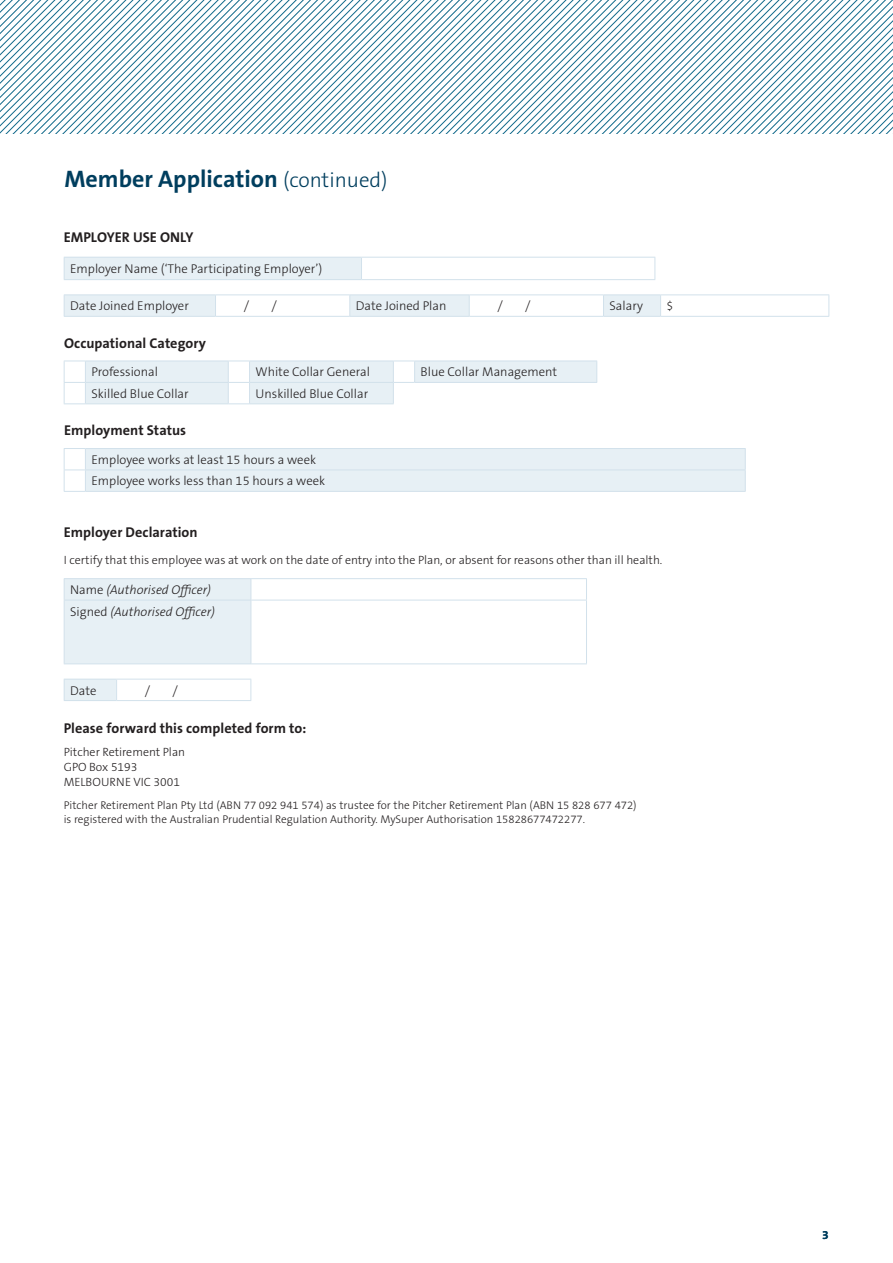
<style>
.page{position:relative;width:893px;height:1263px;background:#fff}
.page>*{position:absolute;margin:0;border:0;box-sizing:border-box;transform-origin:0 0}
.Heading{font:700 24px "The Sans B W7";color:#003e5e}
.Body_Copy{font:700 14.25px "The Sans B W7";color:#231f20}
.Body_Copy-2{font:300 12.75px "The Sans B W3";color:#231f20}
.Body_Copy-3{font:italic 300 12.75px "The Sans B W3";color:#231f20}
.Body_Copy-4{font:300 12px/15px "The Sans B W3";color:#231f20}
.Heading-2{font:700 12px "The Sans B W7";color:#003e5e}
.t1{font:300 11.25px/14.2px "The Sans B W3";color:#231f20}
.s1{font-family:"The Sans B W3";font-weight:300;font-size:21px}
.s2{font-style:normal}
</style>
<div class="page">
<svg style="left:0;top:0;width:893px;height:134px"></svg>
<div style="left:64px;top:257px;width:297px;height:23px;background:#e7f0f5"></div>
<svg style="left:64px;top:258px;width:1px;height:21px"></svg>
<hr style="left:64px;top:257px;width:297px;height:1px;background:#d2e1eb">
<svg style="left:361px;top:258px;width:1px;height:21px"></svg>
<hr style="left:361px;top:257px;width:294px;height:1px;background:#d2e1eb">
<svg style="left:654px;top:258px;width:1px;height:21px"></svg>
<hr style="left:64px;top:279px;width:297px;height:1px;background:#d2e1eb">
<hr style="left:361px;top:279px;width:294px;height:1px;background:#d2e1eb">
<hr style="left:64px;top:294px;width:152px;height:1px;background:#d2e1eb">
<hr style="left:216px;top:294px;width:134px;height:1px;background:#d2e1eb">
<hr style="left:64px;top:316px;width:152px;height:1px;background:#d2e1eb">
<hr style="left:350px;top:294px;width:119px;height:1px;background:#d2e1eb">
<hr style="left:469px;top:294px;width:134px;height:1px;background:#d2e1eb">
<hr style="left:216px;top:316px;width:134px;height:1px;background:#d2e1eb">
<hr style="left:603px;top:294px;width:58px;height:1px;background:#d2e1eb">
<hr style="left:661px;top:294px;width:168px;height:1px;background:#d2e1eb">
<svg style="left:64px;top:295px;width:765px;height:21px"></svg>
<hr style="left:350px;top:316px;width:119px;height:1px;background:#d2e1eb">
<hr style="left:469px;top:316px;width:134px;height:1px;background:#d2e1eb">
<hr style="left:603px;top:316px;width:58px;height:1px;background:#d2e1eb">
<hr style="left:661px;top:316px;width:168px;height:1px;background:#d2e1eb">
<svg style="left:64px;top:361px;width:533px;height:43px"></svg>
<hr style="left:250px;top:403px;width:144px;height:1px;background:#d2e1eb">
<svg style="left:64px;top:448px;width:682px;height:44px;background:#e6eff4"></svg>
<hr style="left:85px;top:491px;width:661px;height:1px;background:#d2e1eb">
<hr style="left:64px;top:578px;width:187px;height:1px;background:#d2e1eb">
<hr style="left:251px;top:578px;width:336px;height:1px;background:#d2e1eb">
<svg style="left:64px;top:579px;width:523px;height:84px"></svg>
<hr style="left:64px;top:600px;width:1px;height:63px;background:#d2e1eb">
<hr style="left:64px;top:600px;width:187px;height:1px;background:#d2e1eb">
<hr style="left:251px;top:600px;width:1px;height:63px;background:#d2e1eb">
<hr style="left:251px;top:600px;width:336px;height:1px;background:#d2e1eb">
<hr style="left:586px;top:600px;width:1px;height:63px;background:#d2e1eb">
<hr style="left:64px;top:663px;width:187px;height:1px;background:#d2e1eb">
<hr style="left:251px;top:663px;width:336px;height:1px;background:#d2e1eb">
<div style="left:64px;top:679px;width:53px;height:21px;background:#e7f0f5"></div>
<svg style="left:64px;top:680px;width:1px;height:20px"></svg>
<hr style="left:64px;top:679px;width:53px;height:1px;background:#d2e1eb">
<svg style="left:116px;top:679px;width:1px;height:21px"></svg>
<hr style="left:117px;top:679px;width:134px;height:1px;background:#d2e1eb">
<svg style="left:250px;top:679px;width:1px;height:21px"></svg>
<hr style="left:64px;top:700px;width:53px;height:1px;background:#d2e1eb">
<hr style="left:117px;top:700px;width:134px;height:1px;background:#d2e1eb">
<p class="Heading" style="left:64px;top:164px;width:325px">Member Application <span class="s1">(continued)</span></p>
<p class="Body_Copy" style="left:64px;top:228px;width:131px">EMPLOYER USE ONLY</p>
<p class="Body_Copy-2" style="left:70px;top:260px;width:253px">Employer Name (‘The Participating Employer’)</p>
<p class="Body_Copy-2" style="left:70px;top:298px;width:120px">Date Joined Employer</p>
<p class="Body_Copy-2" style="left:244px;top:298px;width:7px">/</p>
<p class="Body_Copy-2" style="left:271px;top:298px;width:7px">/</p>
<p class="Body_Copy-2" style="left:356px;top:298px;width:92px">Date Joined Plan</p>
<p class="Body_Copy-2" style="left:497px;top:298px;width:7px">/</p>
<p class="Body_Copy-2" style="left:525px;top:298px;width:7px">/</p>
<p class="Body_Copy-2" style="left:609px;top:298px;width:35px">Salary</p>
<p class="Body_Copy-2" style="left:667px;top:298px;width:9px">$</p>
<p class="Body_Copy" style="left:64px;top:334px;width:143px">Occupational Category</p>
<p class="Body_Copy-2" style="left:91px;top:364px;width:68px">Professional</p>
<p class="Body_Copy-2" style="left:256px;top:364px;width:116px">White Collar General</p>
<p class="Body_Copy-2" style="left:421px;top:364px;width:138px">Blue Collar Management</p>
<p class="Body_Copy-2" style="left:91px;top:385px;width:99px">Skilled Blue Collar</p>
<p class="Body_Copy-2" style="left:256px;top:385px;width:114px">Unskilled Blue Collar</p>
<p class="Body_Copy" style="left:64px;top:421px;width:124px">Employment Status</p>
<p class="Body_Copy-2" style="left:91px;top:451px;width:226px">Employee works at least 15 hours a week</p>
<p class="Body_Copy-2" style="left:91px;top:473px;width:235px">Employee works less than 15 hours a week</p>
<p class="Body_Copy" style="left:64px;top:523px;width:135px">Employer Declaration</p>
<p class="Body_Copy-4" style="left:64px;top:552px;width:600px">I certify that this employee was at work on the date of entry into the Plan, or absent for reasons other than ill health.</p>
<p class="Body_Copy-3" style="left:70px;top:582px;width:142px"><span class="s2">Name</span> (Authorised Officer)</p>
<p class="Body_Copy-3" style="left:70px;top:604px;width:146px"><span class="s2">Signed</span> (Authorised Officer)</p>
<p class="Body_Copy-2" style="left:70px;top:682px;width:28px">Date</p>
<p class="Body_Copy-2" style="left:145px;top:682px;width:7px">/</p>
<p class="Body_Copy-2" style="left:172px;top:682px;width:7px">/</p>
<p class="Body_Copy" style="left:64px;top:719px;width:244px">Please forward this completed form to:</p>
<p class="Body_Copy-4" style="left:64px;top:745px;width:123px">Pitcher Retirement Plan<br>GPO Box 5193<br>MELBOURNE VIC 3001</p>
<p class="t1" style="left:64px;top:798px;width:574px">Pitcher Retirement Plan Pty Ltd (ABN 77 092 941 574) as trustee for the Pitcher Retirement Plan (ABN 15 828 677 472) is registered with the Australian Prudential Regulation Authority. MySuper Authorisation 15828677472277.</p>
<p class="Heading-2" style="left:822px;top:1227px;width:8px">3</p>
</div>
